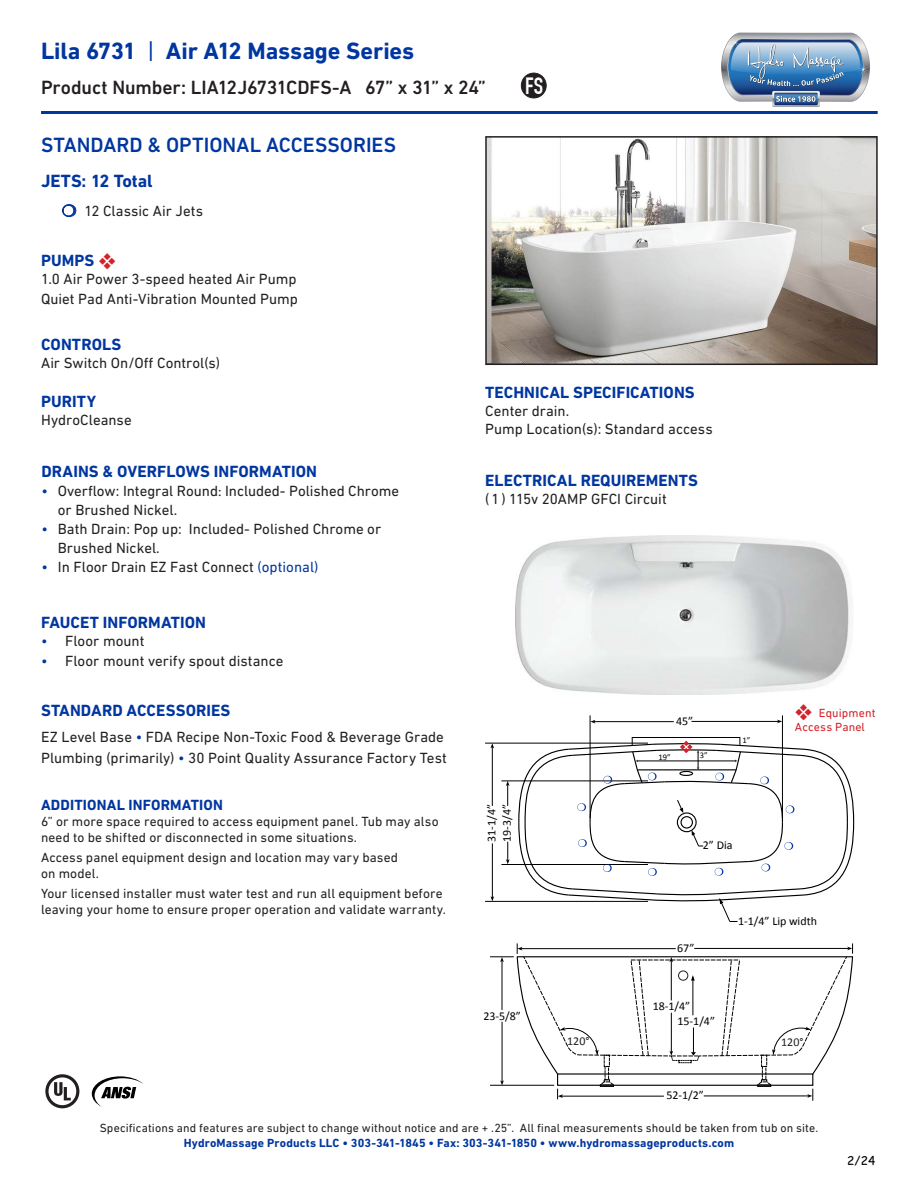
<style>
.page{position:relative;width:918px;height:1188px;background:#fff}
.page>*{position:absolute;margin:0;border:0;box-sizing:border-box;transform-origin:0 0}
.t1{font:700 24px "DIN Next LT Pro";letter-spacing:-.005em;color:#0036a0}
.t2{font:700 23.1px "DIN Condensed";color:#fff}
.t3{font:500 21px "DIN Next LT Pro";color:#0036a0}
.t4{font:500 19.5px "DIN Next LT Pro";letter-spacing:-.005em;color:#231f20}
.t5{font:700 18px "DIN Next LT Pro";letter-spacing:-.005em;color:#0036a0}
.t6{font:700 16.5px "DIN Next LT Pro";letter-spacing:.005em;color:#0036a0}
.t7{font:15px/19.2px "DIN Next LT Pro";color:#231f20}
.t8{font:700 15px "DIN Next LT Pro";letter-spacing:.01em;color:#0036a0}
.t9{font:13.5px/15.8px "DIN Next LT Pro";letter-spacing:.005em;color:#231f20}
.t10{font:12px "DIN Next LT Pro";letter-spacing:.01em;color:#231f20}
.t11{font:700 12px "DIN Next LT Pro";letter-spacing:.015em;color:#0036a0}
.t12{font:12px/15.5px "Calibri";color:#000}
.t13{font:12px/14.4px "DIN Next LT Pro";letter-spacing:.01em;color:#d1232a}
.t14{font:12px "Calibri";color:#231f20}
.t15{font:12px "Comic Sans MS";color:#000}
.t16{font:8.55px "Calibri";color:#000}
.s1{font-weight:400}
.s2{color:#0036a0}
.s3{color:#d1232a}
.s4{font-family:"Minion Pro"}
</style>
<div class="page">
<svg style="left:721px;top:33px;width:149px;height:74px;background:#83a0bf"></svg>
<img style="left:488px;top:139px;width:387px;height:223px">
<div style="left:485px;top:136px;width:393px;height:229px;border:2px solid #231f20"></div>
<svg style="left:62px;top:204px;width:14px;height:13px"></svg>
<hr style="left:590px;top:715px;width:1px;height:103px;background:#000">
<hr style="left:782px;top:715px;width:1px;height:103px;background:#000">
<hr style="left:593px;top:721px;width:81px;height:1px;background:#000">
<hr style="left:692px;top:721px;width:87px;height:1px;background:#000">
<svg style="left:590px;top:720px;width:5px;height:4px"></svg>
<svg style="left:777px;top:720px;width:5px;height:3px"></svg>
<hr style="left:501px;top:864px;width:147px;height:1px;background:#000">
<hr style="left:501px;top:781px;width:147px;height:1px;background:#000">
<hr style="left:485px;top:743px;width:163px;height:1px;background:#000">
<hr style="left:485px;top:901px;width:163px;height:1px;background:#000">
<svg style="left:506px;top:781px;width:4px;height:25px"></svg>
<svg style="left:506px;top:842px;width:4px;height:22px"></svg>
<hr style="left:492px;top:746px;width:1px;height:60px;background:#000">
<svg style="left:490px;top:743px;width:4px;height:5px"></svg>
<hr style="left:492px;top:843px;width:1px;height:55px;background:#000">
<svg style="left:491px;top:896px;width:3px;height:5px"></svg>
<svg style="left:490px;top:943px;width:364px;height:158px"></svg>
<div style="left:678px;top:971px;width:10px;height:10px;border:1px solid #231f20;border-radius:50%"></div>
<svg style="left:518px;top:741px;width:337px;height:181px"></svg>
<div style="left:632px;top:737px;width:108px;height:8px;border:1px solid #000"></div>
<svg style="left:521px;top:73px;width:26px;height:25px"></svg>
<hr style="left:41px;top:111px;width:837px;height:3px;background:#0036a0">
<img style="left:515px;top:536px;width:335px;height:159px">
<svg style="left:92px;top:1076px;width:51px;height:31px"></svg>
<svg style="left:45px;top:1074px;width:34px;height:34px"></svg>
<div style="left:49px;top:1077px;width:27px;height:28px;background:#fff;border-radius:50%"></div>
<svg style="left:54px;top:1082px;width:17px;height:18px"></svg>
<h1 class="t1" style="left:41px;top:37px;width:375px">Lila 6731 <span class="s1">|</span> Air A12 Massage Series</h1>
<h3 class="t4" style="left:41px;top:76px;width:446px">Product Number: LIA12J6731CDFS-A 67” x 31” x 24”</h3>
<h2 class="t2" style="left:525px;top:72px;width:19px">FS</h2>
<h3 class="t3" style="left:41px;top:133px;width:357px">STANDARD &amp; OPTIONAL ACCESSORIES</h3>
<p class="t5" style="left:41px;top:171px;width:113px">JETS: 12 Total</p>
<p class="t7" style="left:62px;top:201px;width:143px"><span class="s2">❍</span> 12 Classic Air Jets</p>
<p class="t6" style="left:41px;top:251px;width:76px">PUMPS <span class="s3">❖</span></p>
<p class="t7" style="left:41px;top:269px;width:258px;line-height:19.8px">1.0 Air Power 3-speed heated Air Pump<br>Quiet Pad Anti-Vibration Mounted Pump</p>
<p class="t6" style="left:41px;top:334px;width:82px">CONTROLS</p>
<p class="t7" style="left:41px;top:353px;width:180px">Air Switch On/Off Control(s)</p>
<p class="t6" style="left:41px;top:392px;width:57px">PURITY</p>
<p class="t7" style="left:41px;top:410px;width:92px">HydroCleanse</p>
<p class="t6" style="left:41px;top:462px;width:277px">DRAINS &amp; OVERFLOWS INFORMATION</p>
<p class="t7" style="left:58px;top:481px;width:343px;text-indent:-16px"><span class="s2">•</span> Overflow: Integral Round<span class="s4">:</span> Included- Polished Chrome or Brushed Nickel.</p>
<p class="t7" style="left:58px;top:519px;width:325px;text-indent:-16px"><span class="s2">•</span> Bath Drain: Pop up: Included- Polished Chrome or<br>Brushed Nickel.</p>
<p class="t7" style="left:41px;top:558px;width:279px"><span class="s2">•</span> In Floor Drain EZ Fast Connect <span class="s2">(optional)</span></p>
<p class="t6" style="left:41px;top:613px;width:166px">FAUCET INFORMATION</p>
<p class="t7" style="left:41px;top:632px;width:105px"><span class="s2">•</span> Floor mount</p>
<p class="t7" style="left:41px;top:651px;width:244px"><span class="s2">•</span> Floor mount verify spout distance</p>
<p class="t6" style="left:41px;top:701px;width:191px">STANDARD ACCESSORIES</p>
<p class="t7" style="left:41px;top:726px;width:407px;line-height:21px">EZ Level Base <span class="s2">•</span> FDA Recipe Non-Toxic Food &amp; Beverage Grade<br>Plumbing (primarily) <span class="s2">•</span> 30 Point Quality Assurance Factory Test</p>
<p class="t8" style="left:41px;top:797px;width:183px">ADDITIONAL INFORMATION</p>
<p class="t9" style="left:41px;top:814px;width:399px">6” or more space required to access equipment panel. Tub may also need to be shifted or disconnected in some situations.</p>
<p class="t9" style="left:41px;top:849px;width:359px">Access panel equipment design and location may vary based on model.</p>
<p class="t9" style="left:41px;top:885px;width:406px">Your licensed installer must water test and run all equipment before leaving your home to ensure proper operation and validate warranty.</p>
<p class="t6" style="left:485px;top:383px;width:211px">TECHNICAL SPECIFICATIONS</p>
<p class="t7" style="left:485px;top:402px;width:229px;line-height:18px">Center drain.<br>Pump Location(s): Standard access</p>
<p class="t6" style="left:485px;top:471px;width:214px">ELECTRICAL REQUIREMENTS</p>
<p class="t7" style="left:485px;top:489px;width:183px">(1) 115v 20AMP GFCI Circuit</p>
<p class="t12" style="left:484px;top:842px;width:39px;rotate:-90deg">31-1/4”<br>19-3/4”</p>
<p class="t12" style="left:676px;top:713px;width:19px">45”</p>
<p class="t16" style="left:659px;top:751px;width:14px">19”</p>
<p class="t16" style="left:700px;top:750px;width:9px">3”</p>
<p class="t16" style="left:743px;top:734px;width:9px">1”</p>
<p class="t12" style="left:703px;top:838px;width:31px">2” Dia</p>
<p class="t13" style="left:795px;top:705px;width:82px">❖ Equipment<br>Access Panel</p>
<p class="t12" style="left:483px;top:1008px;width:39px">23-5/8”</p>
<p class="t12" style="left:677px;top:940px;width:19px">67”</p>
<p class="t12" style="left:653px;top:998px;width:39px">18-1/4”</p>
<p class="t12" style="left:677px;top:1013px;width:39px">15-1/4”</p>
<p class="t12" style="left:738px;top:913px;width:80px">1-1/4” Lip width</p>
<p class="t14" style="left:567px;top:1034px;width:24px">120°</p>
<p class="t14" style="left:781px;top:1034px;width:24px">120°</p>
<p class="t12" style="left:666px;top:1087px;width:39px">52-1/2”</p>
<p class="t10" style="left:100px;top:1121px;width:720px">Specifications and features are subject to change without notice and are + .25”. All final measurements should be taken from tub on site.</p>
<p class="t11" style="left:184px;top:1135px;width:552px">HydroMassage Products LLC • 303-341-1845 • Fax: 303-341-1850 • www.hydromassageproducts.com</p>
<p class="t15" style="left:847px;top:1152px;width:30px">2/24</p>
</div>
